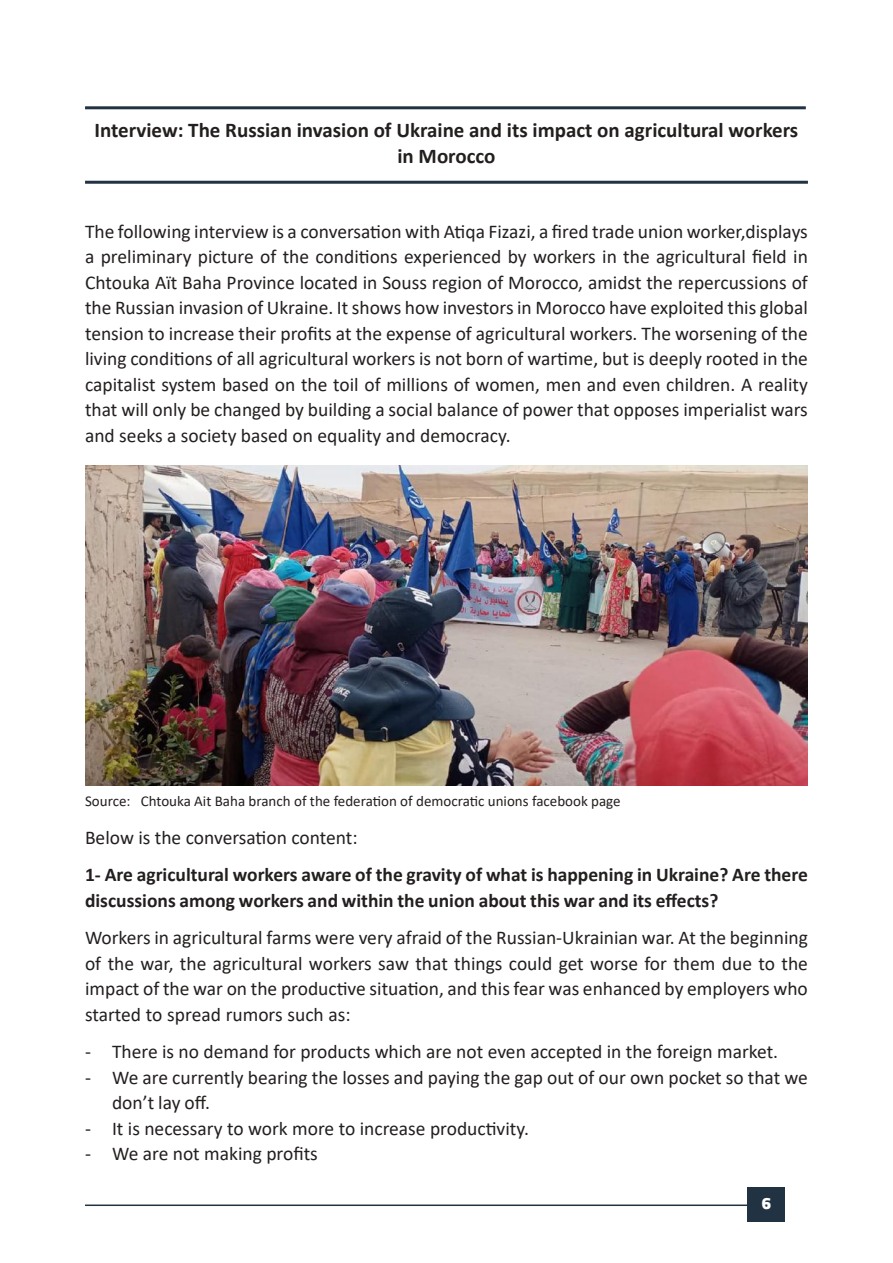
<style>
.page{position:relative;width:893px;height:1263px;background:#fff}
.page>*{position:absolute;margin:0;border:0;box-sizing:border-box;transform-origin:0 0}
.t1{font:700 21px/25.5px "Calibri";color:#241f1f;text-align:center}
.t2{font:19.5px/25.5px "Calibri";color:#241f1f;text-align:justify}
.t3{font:700 19.5px/25.5px "Calibri";color:#241f1f}
.t4{font:900 16.5px "Cairo";color:#fff}
.t5{font:15px "Calibri";color:#241f1f}
</style>
<div class="page">
<div style="left:748px;top:1187px;width:37px;height:34px;background:#213343"></div>
<hr style="left:85px;top:1204px;width:663px;height:2px;background:#213343">
<hr style="left:85px;top:106px;width:721px;height:3px;background:#213343">
<hr style="left:85px;top:181px;width:723px;height:3px;background:#213343">
<img style="left:85px;top:465px;width:723px;height:320px">
<p class="t1" style="left:95px;top:117px;width:705px">Interview: The Russian invasion of Ukraine and its impact on agricultural workers in Morocco</p>
<p class="t2" style="left:85px;top:218px;width:724px">The following interview is a conversation with Atiqa Fizazi, a fired trade union worker,displays a preliminary picture of the conditions experienced by workers in the agricultural field in Chtouka Aït Baha Province located in Souss region of Morocco, amidst the repercussions of the Russian invasion of Ukraine. It shows how investors in Morocco have exploited this global tension to increase their profits at the expense of agricultural workers. The worsening of the living conditions of all agricultural workers is not born of wartime, but is deeply rooted in the capitalist system based on the toil of millions of women, men and even children. A reality that will only be changed by building a social balance of power that opposes imperialist wars and seeks a society based on equality and democracy.</p>
<p class="t5" style="left:85px;top:791px;width:537px">Source: Chtouka Ait Baha branch of the federation of democratic unions facebook page</p>
<p class="t2" style="left:85px;top:824px;width:274px">Below is the conversation content:</p>
<p class="t3" style="left:85px;top:862px;width:724px">1- Are agricultural workers aware of the gravity of what is happening in Ukraine? Are there discussions among workers and within the union about this war and its effects?</p>
<p class="t2" style="left:85px;top:924px;width:724px">Workers in agricultural farms were very afraid of the Russian-Ukrainian war. At the beginning of the war, the agricultural workers saw that things could get worse for them due to the impact of the war on the productive situation, and this fear was enhanced by employers who started to spread rumors such as:</p>
<p class="t2" style="left:85px;top:1038px;width:695px">- There is no demand for products which are not even accepted in the foreign market.</p>
<p class="t2" style="left:112px;top:1064px;width:697px;text-indent:-27px">- We are currently bearing the losses and paying the gap out of our own pocket so that we don’t lay off.</p>
<p class="t2" style="left:85px;top:1115px;width:445px">- It is necessary to work more to increase productivity.</p>
<p class="t2" style="left:85px;top:1140px;width:234px">- We are not making profits</p>
<p class="t4" style="left:762px;top:1193px;width:11px">6</p>
</div>
